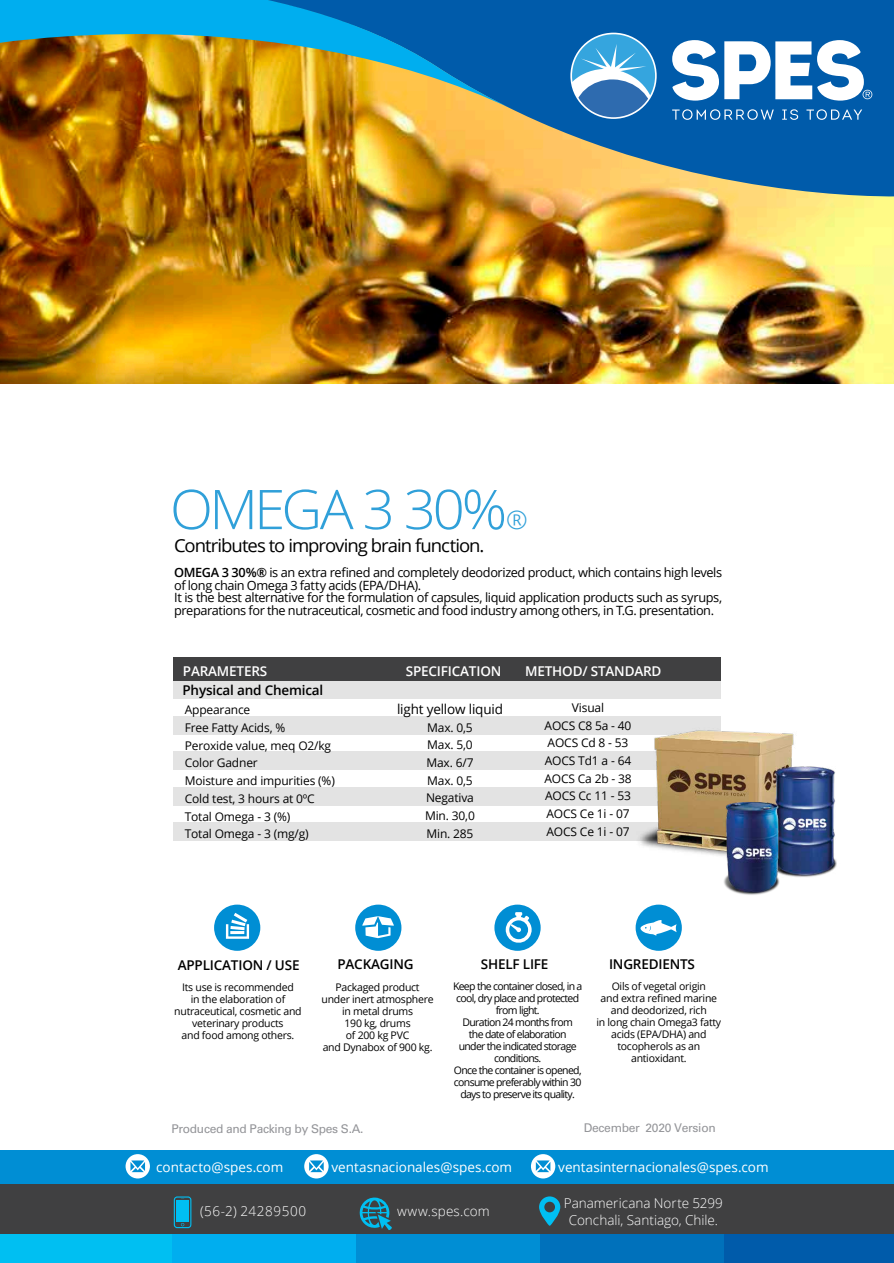
<style>
.page{position:relative;width:894px;height:1263px;background:#fff}
.page>*{position:absolute;margin:0;border:0;box-sizing:border-box;transform-origin:0 0}
.t1{font:300 54.75px "Open Sans";letter-spacing:-.065em;color:#30a0d9}
.t2{font:18px "Open Sans";letter-spacing:-.055em;color:#010101}
.t3{font:13.5px "Open Sans";color:#fff}
.t4{font:600 13.5px "Open Sans";letter-spacing:-.015em;color:#010101}
.t5{font:300 13.5px/16.5px "Open Sans";color:#fff;text-align:center}
.t6{font:600 13.5px "Open Sans";letter-spacing:-.015em;color:#fff}
.t7{font:13.5px "Open Sans";letter-spacing:-.015em;color:#010101}
.t8{font:300 13.5px "Open Sans";letter-spacing:.05em;color:#fff}
.t9{font:12.75px/12.8px "Open Sans";letter-spacing:-.03em;color:#010101}
.t10{font:12px/17.7px "Open Sans";letter-spacing:-.015em;color:#010101}
.t11{font:12px "Univers LT Std";letter-spacing:-.025em;color:#939498}
.t12{font:10.5px/12px "Open Sans";letter-spacing:-.025em;color:#010101;text-align:center}
.t13{font:10.5px/12px "Open Sans";letter-spacing:-.065em;color:#010101;text-align:center}
.s1{font-size:25.2px}
.s2{font-weight:600}
</style>
<div class="page">
<div style="left:0;top:1150px;width:893px;height:36px;background:#008ed4"></div>
<div style="left:0;top:1183px;width:893px;height:61px;background:#404041"></div>
<div style="left:723px;top:1234px;width:170px;height:29px;background:#005baa"></div>
<div style="left:539px;top:1234px;width:184px;height:29px;background:#0071bb"></div>
<div style="left:355px;top:1234px;width:184px;height:29px;background:#008ed4"></div>
<div style="left:171px;top:1234px;width:184px;height:29px;background:#00aeef"></div>
<div style="left:0;top:1234px;width:171px;height:29px;background:#00bff2"></div>
<svg style="left:539px;top:1196px;width:21px;height:29px"></svg>
<svg style="left:174px;top:1196px;width:17px;height:32px"></svg>
<svg style="left:359px;top:1197px;width:32px;height:33px"></svg>
<div style="left:173px;top:680px;width:547px;height:19px;background:#e3e3e3"></div>
<div style="left:173px;top:716px;width:547px;height:18px;background:#e3e3e3"></div>
<div style="left:173px;top:751px;width:547px;height:19px;background:#e3e3e3"></div>
<div style="left:173px;top:787px;width:547px;height:18px;background:#e3e3e3"></div>
<div style="left:173px;top:822px;width:547px;height:19px;background:#e3e3e3"></div>
<div style="left:173px;top:658px;width:547px;height:23px;background:#404041"></div>
<div style="left:355px;top:904px;width:46px;height:46px;background:#008ed4;border-radius:50%"></div>
<svg style="left:362px;top:916px;width:32px;height:22px"></svg>
<div style="left:494px;top:904px;width:46px;height:46px;background:#008ed4;border-radius:50%"></div>
<div style="left:214px;top:904px;width:46px;height:46px;background:#008ed4;border-radius:50%"></div>
<svg style="left:226px;top:912px;width:23px;height:26px"></svg>
<svg style="left:505px;top:912px;width:26px;height:31px"></svg>
<div style="left:635px;top:904px;width:46px;height:46px;background:#008ed4;border-radius:50%"></div>
<svg style="left:640px;top:920px;width:36px;height:15px"></svg>
<div style="left:125px;top:1154px;width:25px;height:24px;background:#fff;border-radius:50%"></div>
<svg style="left:130px;top:1160px;width:15px;height:12px"></svg>
<div style="left:304px;top:1154px;width:24px;height:24px;background:#fff;border-radius:50%"></div>
<svg style="left:309px;top:1160px;width:14px;height:12px"></svg>
<svg style="left:530px;top:1154px;width:25px;height:24px"></svg>
<svg style="left:535px;top:1160px;width:15px;height:12px"></svg>
<img style="left:0;top:110px;width:893px;height:273px">
<img style="left:176px;top:0;width:717px;height:204px">
<svg style="left:0;top:0;width:514px;height:110px;background:#68896e"></svg>
<svg style="left:724px;top:40px;width:148px;height:61px"></svg>
<svg style="left:671px;top:40px;width:47px;height:61px"></svg>
<svg style="left:571px;top:33px;width:84px;height:85px"></svg>
<svg style="left:571px;top:44px;width:83px;height:74px"></svg>
<svg style="left:672px;top:109px;width:101px;height:11px"></svg>
<svg style="left:781px;top:109px;width:16px;height:11px"></svg>
<svg style="left:806px;top:109px;width:55px;height:11px"></svg>
<img style="left:627px;top:716px;width:210px;height:161px">
<img style="left:708px;top:776px;width:86px;height:119px">
<h1 class="t1" style="left:170px;top:472px;width:359px">OMEGA 3 30%<span class="s1">®</span></h1>
<h2 class="t2" style="left:174px;top:533px;width:312px">Contributes to improving brain function.</h2>
<p class="t9" style="left:174px;top:565px;width:549px"><span class="s2">OMEGA 3 30%®</span> is an extra refined and completely deodorized product, which contains high levels of long chain Omega 3 fatty acids (EPA/DHA).<br>It is the best alternative for the formulation of capsules, liquid application products such as syrups, preparations for the nutraceutical, cosmetic and food industry among others, in T.G. presentation.</p>
<p class="t6" style="left:183px;top:661px;width:86px">PARAMETERS</p>
<p class="t6" style="left:406px;top:661px;width:97px">SPECIFICATION</p>
<p class="t6" style="left:525px;top:661px;width:138px">METHOD/ STANDARD</p>
<p class="t4" style="left:182px;top:681px;width:142px">Physical and Chemical</p>
<p class="t10" style="left:185px;top:700px;width:152px">Appearance<br>Free Fatty Acids, %<br>Peroxide value, meq O2/kg<br>Color Gadner<br>Moisture and impurities (%)<br>Cold test, 3 hours at 0ºC<br>Total Omega - 3 (%)<br>Total Omega - 3 (mg/g)</p>
<p class="t7" style="left:397px;top:699px;width:107px">light yellow liquid</p>
<p class="t10" style="left:425px;top:718px;width:51px">Max. 0,5<br>Max. 5,0<br>Max. 6/7<br>Max. 0,5<br>Negativa<br>Min. 30,0<br>Min. 285</p>
<p class="t10" style="left:544px;top:698px;width:89px;text-align:center">Visual<br>AOCS C8 5a - 40<br>AOCS Cd 8 - 53<br>AOCS Td1 a - 64<br>AOCS Ca 2b - 38<br>AOCS Cc 11 - 53<br>AOCS Ce 1i - 07<br>AOCS Ce 1i - 07</p>
<p class="t4" style="left:178px;top:955px;width:123px">APPLICATION / USE</p>
<p class="t4" style="left:337px;top:954px;width:78px">PACKAGING</p>
<p class="t4" style="left:480px;top:954px;width:69px">SHELF LIFE</p>
<p class="t4" style="left:608px;top:954px;width:87px">INGREDIENTS</p>
<p class="t12" style="left:174px;top:981px;width:129px">Its use is recommended<br>in the elaboration of nutraceutical, cosmetic and veterinary products<br>and food among others.</p>
<p class="t12" style="left:321px;top:981px;width:114px">Packaged product under inert atmosphere in metal drums<br>190 kg, drums<br>of 200 kg PVC<br>and Dynabox of 900 kg.</p>
<p class="t13" style="left:453px;top:979px;width:131px">Keep the container closed, in a cool, dry place and protected from light.<br>Duration 24 months from<br>the date of elaboration<br>under the indicated storage conditions.<br>Once the container is opened, consume preferably within 30 days to preserve its quality.</p>
<p class="t12" style="left:596px;top:979px;width:126px">Oils of vegetal origin<br>and extra refined marine and deodorized, rich<br>in long chain Omega3 fatty acids (EPA/DHA) and tocopherols as an antioxidant.</p>
<p class="t11" style="left:171px;top:1121px;width:193px">Produced and Packing by Spes S.A.</p>
<p class="t11" style="left:583px;top:1120px;width:133px">December 2020 Version</p>
<p class="t3" style="left:156px;top:1157px;width:128px">contacto@spes.com</p>
<p class="t3" style="left:331px;top:1157px;width:182px">ventasnacionales@spes.com</p>
<p class="t3" style="left:558px;top:1157px;width:212px">ventasinternacionales@spes.com</p>
<p class="t8" style="left:200px;top:1202px;width:108px">(56-2) 24289500</p>
<p class="t5" style="left:397px;top:1202px;width:94px">www.spes.com</p>
<p class="t5" style="left:563px;top:1194px;width:160px">Panamericana Norte 5299<br>Conchali, Santiago, Chile.</p>
</div>
